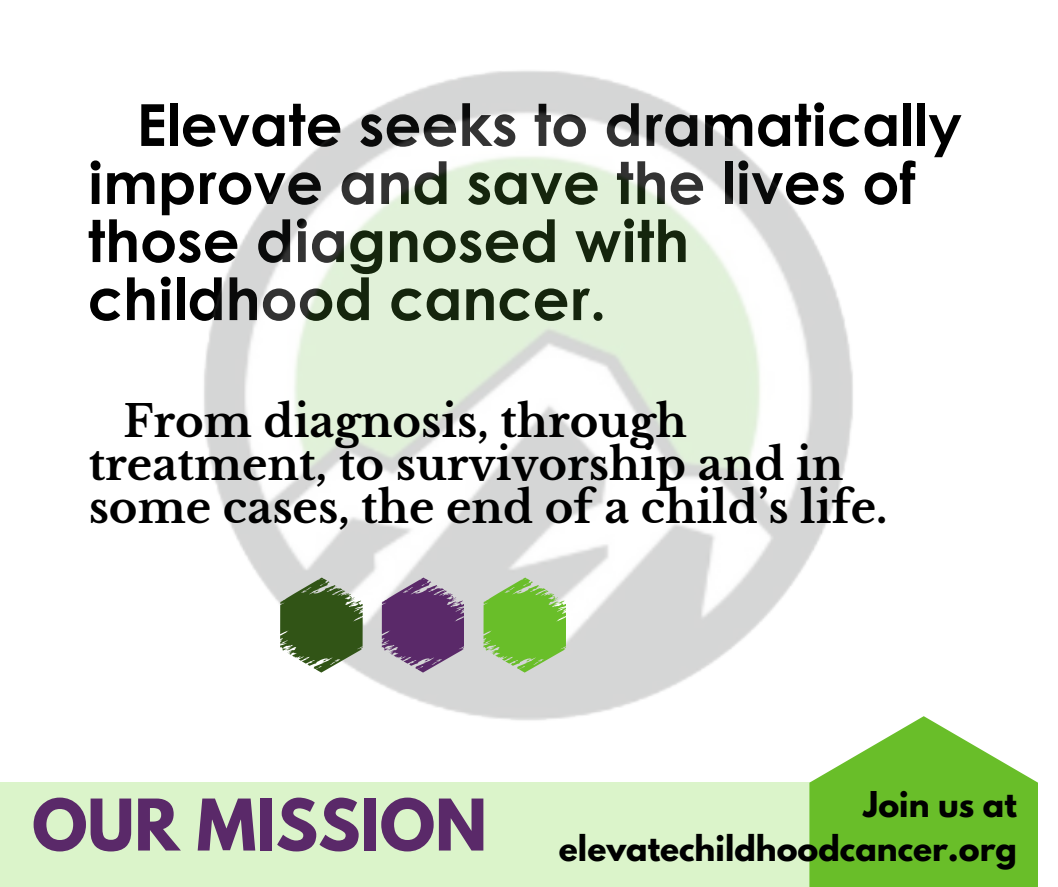
<style>
.page{position:relative;width:1058px;height:887px;background:#fff}
.page>*{position:absolute;margin:0;border:0;box-sizing:border-box;transform-origin:0 0}
.t1{font:700 63px "League Spartan";color:#5a2969}
.t2{font:700 58.05px/58.1px "Century Gothic";color:#000}
.t3{font:700 43.5px/42.8px "Libre Baskerville";color:#000}
.t4{font:700 31.5px/43.8px "League Spartan";color:#000;text-align:right}
</style>
<div class="page">
<div style="left:0;top:781px;width:972px;height:105px;background:#dbf4ca"></div>
<img style="left:184px;top:71px;width:669px;height:711px">
<svg style="left:280px;top:577px;width:82px;height:95px"></svg>
<svg style="left:382px;top:577px;width:82px;height:95px"></svg>
<svg style="left:483px;top:577px;width:82px;height:95px"></svg>
<svg style="left:809px;top:716px;width:229px;height:170px;fill:#69be29"></svg>
<p class="t2" style="left:88px;top:93px;width:875px;text-indent:49px">Elevate seeks to dramatically improve and save the lives of those diagnosed with childhood cancer.</p>
<h2 class="t3" style="left:89px;top:400px;width:800px;text-indent:35px">From diagnosis, through treatment, to survivorship and in some cases, the end of a child’s life.</h2>
<p class="t1" style="left:32px;top:793px;width:456px">OUR MISSION</p>
<p class="t4" style="left:559px;top:786px;width:459px">Join us at elevatechildhoodcancer.org</p>
</div>
